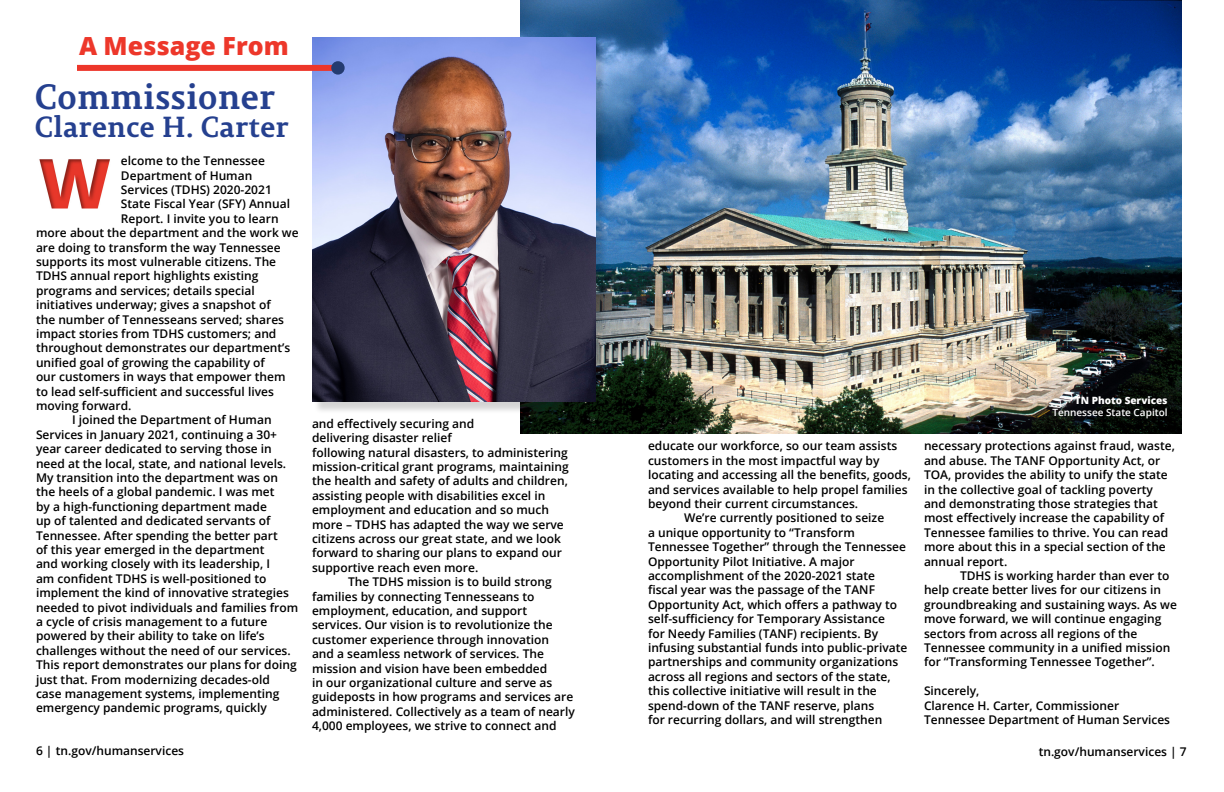
<style>
.page{position:relative;width:1224px;height:792px;background:#fff}
.page>*{position:absolute;margin:0;border:0;box-sizing:border-box;transform-origin:0 0}
.t1{font:700 35px "Permian Slab Serif Typeface";color:#25408f}
.t2{font:700 29px "Permian Slab Serif Typeface";color:#25408f}
.t3{font:800 25px "Open Sans";color:#ed372a}
.t4{font:600 12px/14.4px "Open Sans";color:#000}
.t5{font:600 10px "Open Sans";color:#fff}
.t6{font:800 10px "Open Sans";color:#fff}
</style>
<div class="page">
<img style="left:39px;top:159px;width:71px;height:50px">
<img style="left:520px;top:0;width:662px;height:433px">
<div style="left:313px;top:39px;width:295px;height:375px;background:#000;opacity:.17"></div>
<img style="left:312px;top:37px;width:283px;height:365px">
<div style="left:77px;top:65px;width:258px;height:6px;background:#ed362a"></div>
<div style="left:331px;top:61px;width:14px;height:14px;background:#243b70;border-radius:50%"></div>
<h3 class="t3" style="left:79px;top:27px;width:211px">A Message From</h3>
<h1 class="t1" style="left:34px;top:67px;width:242px">Commissioner</h1>
<h2 class="t2" style="left:34px;top:102px;width:256px">Clarence H. Carter</h2>
<p class="t4" style="left:121px;top:153px;width:145px">elcome to the Tennessee</p>
<p class="t4" style="left:121px;top:168px;width:133px">Department of Human</p>
<p class="t4" style="left:121px;top:182px;width:152px">Services (TDHS) 2020-2021</p>
<p class="t4" style="left:121px;top:197px;width:171px">State Fiscal Year (SFY) Annual</p>
<p class="t4" style="left:121px;top:211px;width:159px">Report. I invite you to learn</p>
<p class="t4" style="left:36px;top:225px;width:264px">more about the department and the work we</p>
<p class="t4" style="left:36px;top:240px;width:246px">are doing to transform the way Tennessee</p>
<p class="t4" style="left:36px;top:254px;width:242px">supports its most vulnerable citizens. The</p>
<p class="t4" style="left:36px;top:269px;width:224px">TDHS annual report highlights existing</p>
<p class="t4" style="left:36px;top:283px;width:220px">programs and services; details special</p>
<p class="t4" style="left:36px;top:297px;width:236px">initiatives underway; gives a snapshot of</p>
<p class="t4" style="left:36px;top:312px;width:250px">the number of Tennesseans served; shares</p>
<p class="t4" style="left:36px;top:326px;width:242px">impact stories from TDHS customers; and</p>
<p class="t4" style="left:36px;top:341px;width:256px">throughout demonstrates our department’s</p>
<p class="t4" style="left:36px;top:355px;width:230px">unified goal of growing the capability of</p>
<p class="t4" style="left:36px;top:369px;width:251px">our customers in ways that empower them</p>
<p class="t4" style="left:36px;top:384px;width:239px">to lead self-sufficient and successful lives</p>
<p class="t4" style="left:36px;top:398px;width:97px">moving forward.</p>
<p class="t4" style="left:72px;top:413px;width:201px">I joined the Department of Human</p>
<p class="t4" style="left:36px;top:427px;width:243px">Services in January 2021, continuing a 30+</p>
<p class="t4" style="left:36px;top:441px;width:237px">year career dedicated to serving those in</p>
<p class="t4" style="left:36px;top:456px;width:252px">need at the local, state, and national levels.</p>
<p class="t4" style="left:36px;top:470px;width:244px">My transition into the department was on</p>
<p class="t4" style="left:36px;top:485px;width:240px">the heels of a global pandemic. I was met</p>
<p class="t4" style="left:36px;top:499px;width:232px">by a high-functioning department made</p>
<p class="t4" style="left:36px;top:513px;width:236px">up of talented and dedicated servants of</p>
<p class="t4" style="left:36px;top:528px;width:243px">Tennessee. After spending the better part</p>
<p class="t4" style="left:36px;top:542px;width:230px">of this year emerged in the department</p>
<p class="t4" style="left:36px;top:557px;width:236px">and working closely with its leadership, I</p>
<p class="t4" style="left:36px;top:571px;width:232px">am confident TDHS is well-positioned to</p>
<p class="t4" style="left:36px;top:585px;width:254px">implement the kind of innovative strategies</p>
<p class="t4" style="left:36px;top:600px;width:264px">needed to pivot individuals and families from</p>
<p class="t4" style="left:36px;top:614px;width:233px">a cycle of crisis management to a future</p>
<p class="t4" style="left:36px;top:629px;width:230px">powered by their ability to take on life’s</p>
<p class="t4" style="left:36px;top:643px;width:256px">challenges without the need of our services.</p>
<p class="t4" style="left:36px;top:657px;width:262px">This report demonstrates our plans for doing</p>
<p class="t4" style="left:36px;top:672px;width:235px">just that. From modernizing decades-old</p>
<p class="t4" style="left:36px;top:686px;width:245px">case management systems, implementing</p>
<p class="t4" style="left:36px;top:701px;width:232px">emergency pandemic programs, quickly</p>
<p class="t4" style="left:312px;top:416px;width:258px">and effectively securing and<br>delivering disaster relief<br>following natural disasters, to administering mission-critical grant programs, maintaining the health and safety of adults and children, assisting people with disabilities excel in employment and education and so much more – TDHS has adapted the way we serve citizens across our great state, and we look forward to sharing our plans to expand our supportive reach even more.</p>
<p class="t4" style="left:312px;top:574px;width:264px;text-indent:36px">The TDHS mission is to build strong families by connecting Tennesseans to employment, education, and support services. Our vision is to revolutionize the customer experience through innovation<br>and a seamless network of services. The mission and vision have been embedded<br>in our organizational culture and serve as guideposts in how programs and services are administered. Collectively as a team of nearly 4,000 employees, we strive to connect and</p>
<p class="t4" style="left:648px;top:439px;width:251px">educate our workforce, so our team assists</p>
<p class="t4" style="left:648px;top:453px;width:233px">customers in the most impactful way by</p>
<p class="t4" style="left:648px;top:467px;width:264px">locating and accessing all the benefits, goods,</p>
<p class="t4" style="left:648px;top:482px;width:261px">and services available to help propel families</p>
<p class="t4" style="left:648px;top:496px;width:212px">beyond their current circumstances.</p>
<p class="t4" style="left:684px;top:511px;width:202px">We’re currently positioned to seize</p>
<p class="t4" style="left:648px;top:525px;width:208px">a unique opportunity to “Transform</p>
<p class="t4" style="left:648px;top:539px;width:260px">Tennessee Together” through the Tennessee</p>
<p class="t4" style="left:648px;top:554px;width:208px">Opportunity Pilot Initiative. A major</p>
<p class="t4" style="left:648px;top:568px;width:229px">accomplishment of the 2020-2021 state</p>
<p class="t4" style="left:648px;top:583px;width:229px">fiscal year was the passage of the TANF</p>
<p class="t4" style="left:648px;top:597px;width:251px">Opportunity Act, which offers a pathway to</p>
<p class="t4" style="left:648px;top:611px;width:238px">self-sufficiency for Temporary Assistance</p>
<p class="t4" style="left:648px;top:626px;width:232px">for Needy Families (TANF) recipients. By</p>
<p class="t4" style="left:648px;top:640px;width:261px">infusing substantial funds into public-private</p>
<p class="t4" style="left:648px;top:655px;width:252px">partnerships and community organizations</p>
<p class="t4" style="left:648px;top:669px;width:244px">across all regions and sectors of the state,</p>
<p class="t4" style="left:648px;top:683px;width:230px">this collective initiative will result in the</p>
<p class="t4" style="left:648px;top:698px;width:228px">spend-down of the TANF reserve, plans</p>
<p class="t4" style="left:648px;top:712px;width:236px">for recurring dollars, and will strengthen</p>
<p class="t6" style="left:1075px;top:392px;width:94px">TN Photo Services</p>
<p class="t5" style="left:1052px;top:405px;width:117px">Tennessee State Capitol</p>
<p class="t4" style="left:924px;top:439px;width:252px">necessary protections against fraud, waste, and abuse. The TANF Opportunity Act, or TOA, provides the ability to unify the state in the collective goal of tackling poverty and demonstrating those strategies that most effectively increase the capability of Tennessee families to thrive. You can read more about this in a special section of the annual report.</p>
<p class="t4" style="left:924px;top:568px;width:254px;text-indent:36px">TDHS is working harder than ever to help create better lives for our citizens in groundbreaking and sustaining ways. As we move forward, we will continue engaging sectors from across all regions of the Tennessee community in a unified mission for “Transforming Tennessee Together”.</p>
<p class="t4" style="left:924px;top:683px;width:248px">Sincerely,<br>Clarence H. Carter, Commissioner<br>Tennessee Department of Human Services</p>
<p class="t4" style="left:36px;top:744px;width:150px">6 | tn.gov/humanservices</p>
<p class="t4" style="left:1039px;top:745px;width:150px">tn.gov/humanservices | 7</p>
</div>
